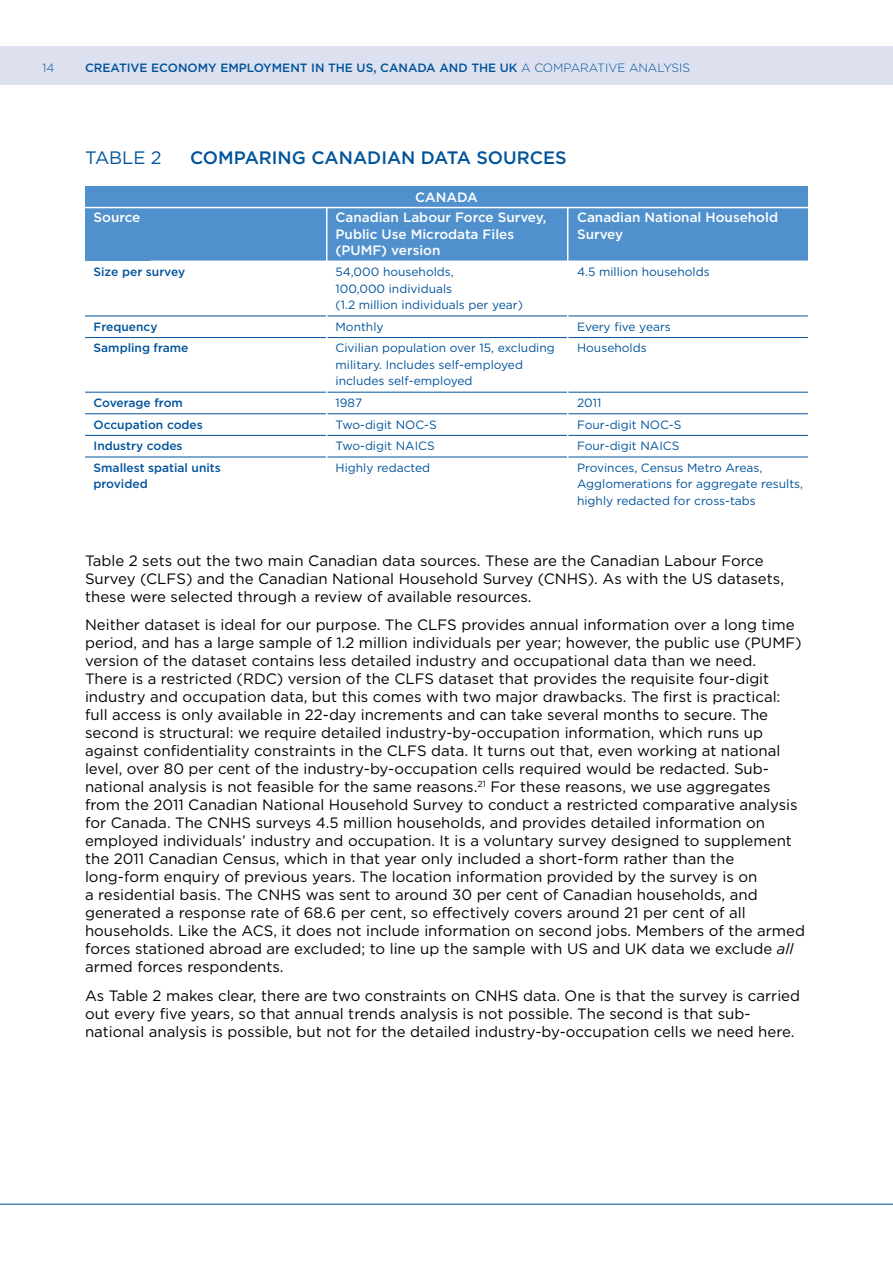
<style>
.page{position:relative;width:893px;height:1263px;background:#fff}
.page>*{position:absolute;margin:0;border:0;box-sizing:border-box;transform-origin:0 0}
.t1{font:500 18px "Gotham HTF";color:#00539b}
.t2{font:18px "Gotham HTF";color:#00539b}
.t3{font:15px/18px "Gotham HTF";color:#000}
.t4{font:500 13.5px "Gotham HTF";color:#fff}
.t5{font:12px/16.5px "Gotham HTF";color:#00539b}
.t6{font:500 12px "Gotham HTF";color:#00539b}
.t7{font:300 12px "Gotham HTF";color:#00539b}
.s1{font-weight:300}
.s2{font-style:italic}
</style>
<div class="page">
<div style="left:0;top:47px;width:893px;height:38px;background:#dde1ef"></div>
<hr style="left:0;top:1204px;width:893px;height:1px;background:#00539b">
<div style="left:85px;top:186px;width:723px;height:74px;background:#5091cd"></div>
<hr style="left:85px;top:207px;width:723px;height:1px;background:#fff">
<hr style="left:85px;top:316px;width:723px;height:1px;background:#00539b">
<hr style="left:85px;top:337px;width:723px;height:1px;background:#00539b">
<hr style="left:85px;top:392px;width:723px;height:1px;background:#00539b">
<hr style="left:85px;top:413px;width:723px;height:1px;background:#00539b">
<hr style="left:85px;top:435px;width:723px;height:1px;background:#00539b">
<hr style="left:85px;top:457px;width:723px;height:1px;background:#00539b">
<hr style="left:567px;top:208px;width:1px;height:322px;background:#fff">
<hr style="left:326px;top:208px;width:1px;height:322px;background:#fff">
<p class="t7" style="left:43px;top:61px;width:13px">14</p>
<p class="t6" style="left:85px;top:61px;width:607px">CREATIVE ECONOMY EMPLOYMENT IN THE US, CANADA AND THE UK <span class="s1">A COMPARATIVE ANALYSIS</span></p>
<p class="t2" style="left:85px;top:147px;width:78px">TABLE 2</p>
<p class="t1" style="left:190px;top:147px;width:378px">COMPARING CANADIAN DATA SOURCES</p>
<p class="t4" style="left:415px;top:189px;width:64px">CANADA</p>
<p class="t4" style="left:94px;top:210px;width:48px">Source</p>
<p class="t4" style="left:336px;top:210px;width:212px">Canadian Labour Force Survey,</p>
<p class="t4" style="left:577px;top:210px;width:202px">Canadian National Household</p>
<p class="t4" style="left:336px;top:226px;width:180px">Public Use Microdata Files</p>
<p class="t4" style="left:577px;top:226px;width:48px">Survey</p>
<p class="t4" style="left:336px;top:243px;width:106px">(PUMF) version</p>
<p class="t6" style="left:94px;top:265px;width:93px">Size per survey</p>
<p class="t5" style="left:336px;top:263px;width:120px">54,000 households,</p>
<p class="t5" style="left:577px;top:263px;width:134px">4.5 million households</p>
<p class="t5" style="left:336px;top:280px;width:189px">100,000 individuals<br>(1.2 million individuals per year)</p>
<p class="t6" style="left:94px;top:320px;width:65px">Frequency</p>
<p class="t5" style="left:336px;top:318px;width:50px">Monthly</p>
<p class="t5" style="left:577px;top:318px;width:95px">Every five years</p>
<p class="t6" style="left:94px;top:341px;width:96px">Sampling frame</p>
<p class="t5" style="left:336px;top:340px;width:221px">Civilian population over 15, excluding</p>
<p class="t5" style="left:577px;top:340px;width:71px">Households</p>
<p class="t5" style="left:336px;top:356px;width:189px">military. Includes self-employed includes self-employed</p>
<p class="t6" style="left:94px;top:396px;width:91px">Coverage from</p>
<p class="t5" style="left:336px;top:394px;width:28px">1987</p>
<p class="t5" style="left:577px;top:394px;width:26px">2011</p>
<p class="t6" style="left:94px;top:418px;width:111px">Occupation codes</p>
<p class="t5" style="left:336px;top:416px;width:103px">Two-digit NOC-S</p>
<p class="t5" style="left:577px;top:416px;width:106px">Four-digit NOC-S</p>
<p class="t6" style="left:94px;top:439px;width:91px">Industry codes</p>
<p class="t5" style="left:336px;top:437px;width:101px">Two-digit NAICS</p>
<p class="t5" style="left:577px;top:437px;width:104px">Four-digit NAICS</p>
<p class="t6" style="left:94px;top:461px;width:129px">Smallest spatial units</p>
<p class="t5" style="left:336px;top:459px;width:96px">Highly redacted</p>
<p class="t5" style="left:577px;top:459px;width:187px">Provinces, Census Metro Areas,</p>
<p class="t6" style="left:94px;top:477px;width:56px">provided</p>
<p class="t5" style="left:577px;top:476px;width:227px">Agglomerations for aggregate results, highly redacted for cross-tabs</p>
<p class="t3" style="left:85px;top:551px;width:700px">Table 2 sets out the two main Canadian data sources. These are the Canadian Labour Force<br>Survey (CLFS) and the Canadian National Household Survey (CNHS). As with the US datasets, these were selected through a review of available resources.</p>
<p class="t3" style="left:85px;top:616px;width:721px">Neither dataset is ideal for our purpose. The CLFS provides annual information over a long time period, and has a large sample of 1.2 million individuals per year; however, the public use (PUMF) version of the dataset contains less detailed industry and occupational data than we need.<br>There is a restricted (RDC) version of the CLFS dataset that provides the requisite four-digit industry and occupation data, but this comes with two major drawbacks. The first is practical: full access is only available in 22-day increments and can take several months to secure. The second is structural: we require detailed industry-by-occupation information, which runs up against confidentiality constraints in the CLFS data. It turns out that, even working at national level, over 80 per cent of the industry-by-occupation cells required would be redacted. Sub&shy;national analysis is not feasible for the same reasons.<sup>21</sup> For these reasons, we use aggregates from the 2011 Canadian National Household Survey to conduct a restricted comparative analysis for Canada. The CNHS surveys 4.5 million households, and provides detailed information on employed individuals’ industry and occupation. It is a voluntary survey designed to supplement the 2011 Canadian Census, which in that year only included a short-form rather than the long-form enquiry of previous years. The location information provided by the survey is on<br>a residential basis. The CNHS was sent to around 30 per cent of Canadian households, and generated a response rate of 68.6 per cent, so effectively covers around 21 per cent of all households. Like the ACS, it does not include information on second jobs. Members of the armed forces stationed abroad are excluded; to line up the sample with US and UK data we exclude <span class="s2">all </span>armed forces respondents.</p>
<p class="t3" style="left:85px;top:986px;width:717px">As Table 2 makes clear, there are two constraints on CNHS data. One is that the survey is carried out every five years, so that annual trends analysis is not possible. The second is that sub&shy;national analysis is possible, but not for the detailed industry-by-occupation cells we need here.</p>
</div>
